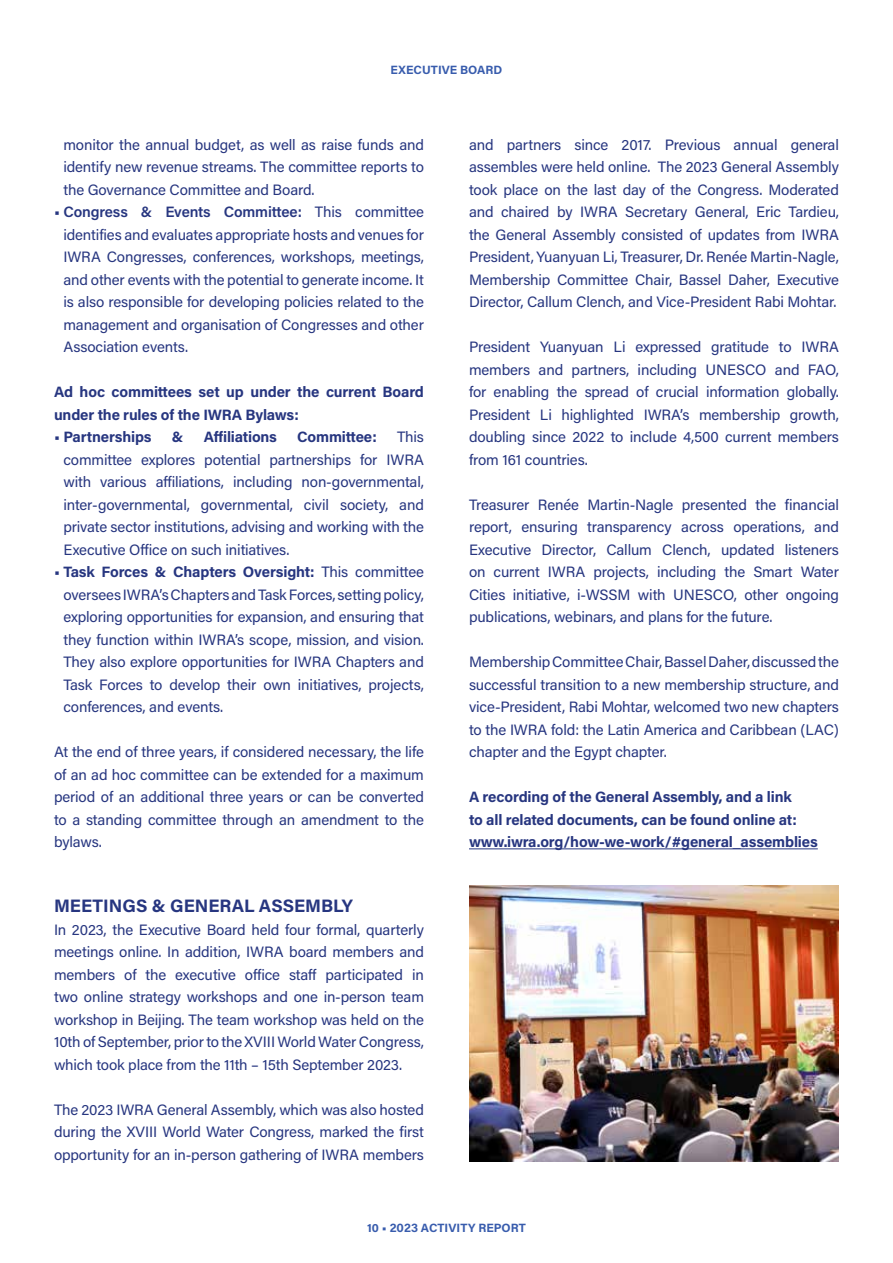
<style>
.page{position:relative;width:893px;height:1263px;background:#fff}
.page>*{position:absolute;margin:0;border:0;box-sizing:border-box;transform-origin:0 0}
.t1{font:700 18px "Acumin Pro";color:#273680}
.t2{font:15px/22.5px "Acumin Pro";letter-spacing:-.01em;color:#273680;text-align:justify}
.t3{font:700 15px/22.5px "Acumin Pro";letter-spacing:-.01em;color:#273680}
.t4{font:700 12px "Acumin Pro";color:#385cad}
.s1{font-weight:600}
.s2{font-weight:700}
</style>
<div class="page">
<hr style="left:469px;top:848px;width:349px;height:1px;background:#273680">
<img style="left:469px;top:886px;width:370px;height:276px">
<p class="t4" style="left:391px;top:61px;width:113px">EXECUTIVE BOARD</p>
<p class="t2" style="left:63px;top:133px;width:362px">monitor the annual budget, as well as raise funds and identify new revenue streams. The committee reports to the Governance Committee and Board.</p>
<p class="t2" style="left:63px;top:200px;width:362px;text-indent:-9px"><span class="s1">• Congress &amp; Events Committee:</span> This committee identifies and evaluates appropriate hosts and venues for IWRA Congresses, conferences, workshops, meetings, and other events with the potential to generate income. It is also responsible for developing policies related to the management and organisation of Congresses and other Association events.</p>
<p class="t3" style="left:54px;top:380px;width:371px">Ad hoc committees set up under the current Board under the rules of the IWRA Bylaws:</p>
<p class="t3" style="left:54px;top:425px;width:99px"><span class="s1">•</span> Partnerships</p>
<p class="t3" style="left:172px;top:425px;width:13px">&amp;</p>
<p class="t3" style="left:204px;top:425px;width:75px">Affiliations</p>
<p class="t3" style="left:297px;top:425px;width:81px">Committee:</p>
<p class="t2" style="left:63px;top:425px;width:362px;text-indent:334px">This committee explores potential partnerships for IWRA with various affiliations, including non-governmental, inter-governmental, governmental, civil society, and private sector institutions, advising and working with the Executive Office on such initiatives.</p>
<p class="t2" style="left:63px;top:560px;width:362px;text-indent:-9px"><span class="s1">•</span> <span class="s2">Task Forces &amp; Chapters Oversight:</span> This committee oversees IWRA’s Chapters and Task Forces, setting policy, exploring opportunities for expansion, and ensuring that they function within IWRA’s scope, mission, and vision.<br>They also explore opportunities for IWRA Chapters and Task Forces to develop their own initiatives, projects, conferences, and events.</p>
<p class="t2" style="left:54px;top:740px;width:372px">At the end of three years, if considered necessary, the life of an ad hoc committee can be extended for a maximum period of an additional three years or can be converted to a standing committee through an amendment to the bylaws.</p>
<p class="t1" style="left:54px;top:893px;width:300px">MEETINGS &amp; GENERAL ASSEMBLY</p>
<p class="t2" style="left:54px;top:917px;width:372px">In 2023, the Executive Board held four formal, quarterly meetings online. In addition, IWRA board members and members of the executive office staff participated in two online strategy workshops and one in-person team workshop in Beijing. The team workshop was held on the 10th of September, prior to the XVIII World Water Congress, which took place from the 11th – 15th September 2023.</p>
<p class="t2" style="left:54px;top:1097px;width:371px">The 2023 IWRA General Assembly, which was also hosted during the XVIII World Water Congress, marked the first opportunity for an in-person gathering of IWRA members</p>
<p class="t2" style="left:469px;top:133px;width:371px">and partners since 2017. Previous annual general assembles were held online. The 2023 General Assembly took place on the last day of the Congress. Moderated and chaired by IWRA Secretary General, Eric Tardieu, the General Assembly consisted of updates from IWRA President, Yuanyuan Li, Treasurer, Dr. Renée Martin-Nagle, Membership Committee Chair, Bassel Daher, Executive Director, Callum Clench, and Vice-President Rabi Mohtar.</p>
<p class="t2" style="left:469px;top:335px;width:371px">President Yuanyuan Li expressed gratitude to IWRA members and partners, including UNESCO and FAO, for enabling the spread of crucial information globally.<br>President Li highlighted IWRA’s membership growth, doubling since 2022 to include 4,500 current members from 161 countries.</p>
<p class="t2" style="left:469px;top:493px;width:371px">Treasurer Renée Martin-Nagle presented the financial report, ensuring transparency across operations, and Executive Director, Callum Clench, updated listeners on current IWRA projects, including the Smart Water Cities initiative, i-WSSM with UNESCO, other ongoing publications, webinars, and plans for the future.</p>
<p class="t2" style="left:469px;top:650px;width:371px">Membership Committee Chair, Bassel Daher, discussed the successful transition to a new membership structure, and vice-President, Rabi Mohtar, welcomed two new chapters to the IWRA fold: the Latin America and Caribbean (LAC) chapter and the Egypt chapter.</p>
<p class="t3" style="left:469px;top:785px;width:350px">A recording of the General Assembly, and a link<br>to all related documents, can be found online at: www.iwra.org/how-we-work/#general_assemblies</p>
<p class="t4" style="left:367px;top:1219px;width:160px">10 • 2023 ACTIVITY REPORT</p>
</div>
